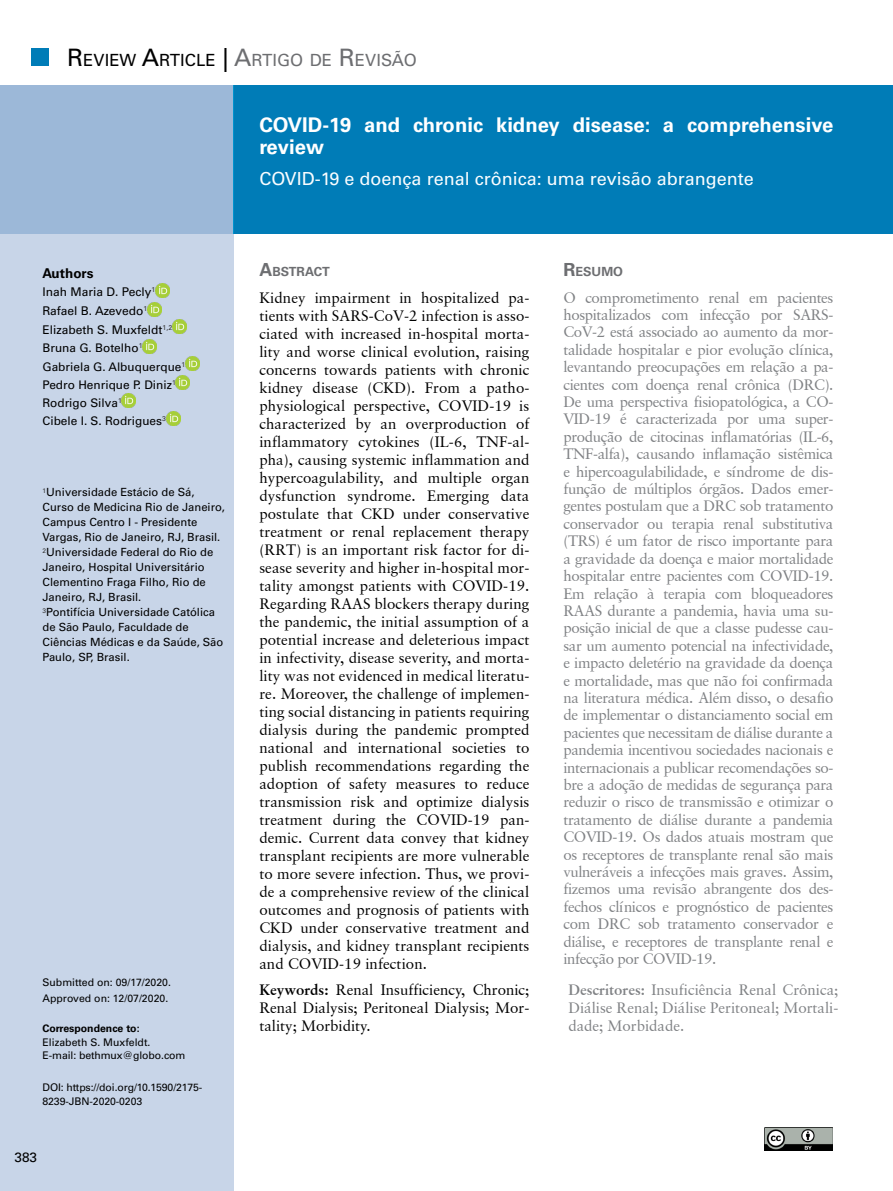
<style>
.page{position:relative;width:893px;height:1191px;background:#fff}
.page>*{position:absolute;margin:0;border:0;box-sizing:border-box;transform-origin:0 0}
.t1{font:700 20.25px/22.5px "Univers LT Std";color:#fff}
.t2{font:18px "Univers LT Std";color:#fafdff}
.t3{font:16.8px "Univers LT Std";color:#6d6e71}
.t4{font:15px/17.4px "Garamond Retrospective S Si";letter-spacing:-.01em;color:#808285;text-align:justify}
.t5{font:15px/18px "Garamond Retrospective S Si";letter-spacing:.005em;color:#000;text-align:justify}
.t6{font:700 13.5px "Univers LT Std";color:#000}
.t7{font:13.5px "Univers LT Std";color:#000}
.t8{font:700 12.6px "Univers LT Std";color:#6d6e71}
.t9{font:12px/18.6px "Univers LT Std";color:#000}
.t10{font:11.85px/18.1px "Univers LT Std";color:#000}
.t11{font:11.25px/15px "Univers LT Std";color:#000}
.t12{font:10.5px/13.5px "Univers LT Std";letter-spacing:-.01em;color:#000}
.t13{font:700 10.5px "Univers LT Std";color:#000}
.s1{font-size:24px;color:#000}
.s2{color:#000}
.s3{font-size:24px}
.s4{font-size:18px}
.s5{font-weight:700}
</style>
<div class="page">
<div style="left:0;top:234px;width:234px;height:957px;background:#c8d5e8"></div>
<div style="left:234px;top:85px;width:659px;height:149px;background:#007cb7"></div>
<div style="left:0;top:85px;width:234px;height:149px;background:#9cb8d8"></div>
<div style="left:32px;top:49px;width:17px;height:17px;background:#007cb7"></div>
<img style="left:155px;top:283px;width:14px;height:14px">
<img style="left:147px;top:302px;width:14px;height:14px">
<img style="left:172px;top:320px;width:14px;height:14px">
<img style="left:142px;top:339px;width:15px;height:14px">
<img style="left:185px;top:357px;width:14px;height:14px">
<img style="left:176px;top:375px;width:14px;height:14px">
<img style="left:122px;top:393px;width:14px;height:14px">
<img style="left:166px;top:411px;width:14px;height:14px">
<img style="left:764px;top:1127px;width:68px;height:23px">
<p class="t3" style="left:67px;top:50px;width:351px"><span class="s1">R</span><span class="s2">EVIEW</span> <span class="s1">A</span><span class="s2">RTICLE</span> <span class="s1">|</span> <span class="s3">A</span>RTIGO DE <span class="s3">R</span>EVISÃO</p>
<p class="t6" style="left:43px;top:265px;width:53px">Authors</p>
<p class="t9" style="left:43px;top:283px;width:131px">Inah Maria D. Pecly<sup>1<br></sup>Rafael B. Azevedo<sup>1<br></sup>Elizabeth S. Muxfeldt<sup>1,2</sup></p>
<p class="t10" style="left:43px;top:339px;width:144px">Bruna G. Botelho<sup>1<br></sup>Gabriela G. Albuquerque<sup>1<br></sup>Pedro Henrique P. Diniz<sup>1<br></sup>Rodrigo Silva<sup>1<br></sup>Cibele I. S. Rodrigues<sup>3</sup></p>
<p class="t11" style="left:43px;top:485px;width:184px"><sup>1</sup>Universidade Estácio de Sá,<br>Curso de Medicina Rio de Janeiro,<br>Campus Centro I - Presidente<br>Vargas, Rio de Janeiro, RJ, Brasil.<br><sup>2</sup>Universidade Federal do Rio de<br>Janeiro, Hospital Universitário<br>Clementino Fraga Filho, Rio de<br>Janeiro, RJ, Brasil.<br><sup>3</sup>Pontifícia Universidade Católica de São Paulo, Faculdade de<br>Ciências Médicas e da Saúde, São<br>Paulo, SP, Brasil.</p>
<p class="t12" style="left:43px;top:975px;width:130px;line-height:15.6px">Submitted on: 09/17/2020.<br>Approved on: 12/07/2020.</p>
<p class="t13" style="left:43px;top:1022px;width:99px">Correspondence to:</p>
<p class="t12" style="left:43px;top:1035px;width:144px">Elizabeth S. Muxfeldt.<br>E-mail: bethmux@globo.com</p>
<p class="t12" style="left:43px;top:1081px;width:161px">DOI: https://doi.org/10.1590/2175-<br>8239-JBN-2020-0203</p>
<p class="t7" style="left:15px;top:1149px;width:24px">383</p>
<h1 class="t1" style="left:259px;top:113px;width:576px">COVID-19 and chronic kidney disease: a comprehensive review</h1>
<p class="t2" style="left:259px;top:168px;width:496px">COVID-19 e doença renal crônica: uma revisão abrangente</p>
<p class="t8" style="left:259px;top:264px;width:72px"><span class="s4">A</span>BSTRACT</p>
<p class="t5" style="left:259px;top:288px;width:272px">Kidney impairment in hospitalized pa&shy;tients with SARS-CoV-2 infection is asso&shy;ciated with increased in-hospital morta&shy;lity and worse clinical evolution, raising concerns towards patients with chronic kidney disease (CKD). From a patho&shy;physiological perspective, COVID-19 is characterized by an overproduction of inflammatory cytokines (IL-6, TNF-al&shy;pha), causing systemic inflammation and hypercoagulability, and multiple organ dysfunction syndrome. Emerging data postulate that CKD under conservative treatment or renal replacement therapy (RRT) is an important risk factor for di&shy;sease severity and higher in-hospital mor&shy;tality amongst patients with COVID-19.<br>Regarding RAAS blockers therapy during the pandemic, the initial assumption of a potential increase and deleterious impact in infectivity, disease severity, and morta&shy;lity was not evidenced in medical literatu&shy;re. Moreover, the challenge of implemen&shy;ting social distancing in patients requiring dialysis during the pandemic prompted national and international societies to publish recommendations regarding the adoption of safety measures to reduce transmission risk and optimize dialysis treatment during the COVID-19 pan&shy;demic. Current data convey that kidney transplant recipients are more vulnerable to more severe infection. Thus, we provi&shy;de a comprehensive review of the clinical outcomes and prognosis of patients with CKD under conservative treatment and dialysis, and kidney transplant recipients and COVID-19 infection.</p>
<p class="t5" style="left:259px;top:980px;width:271px"><span class="s5">Keywords:</span> Renal Insufficiency, Chronic; Renal Dialysis; Peritoneal Dialysis; Mor&shy;tality; Morbidity.</p>
<p class="t8" style="left:563px;top:264px;width:61px"><span class="s4">R</span>ESUMO</p>
<p class="t4" style="left:563px;top:288px;width:272px">O comprometimento renal em pacientes hospitalizados com infecção por SARS-CoV-2 está associado ao aumento da mor&shy;talidade hospitalar e pior evolução clínica, levantando preocupações em relação a pa&shy;cientes com doença renal crônica (DRC).<br>De uma perspectiva fisiopatológica, a CO-VID-19 é caracterizada por uma super&shy;produção de citocinas inflamatórias (IL-6, TNF-alfa), causando inflamação sistêmica e hipercoagulabilidade, e síndrome de dis&shy;função de múltiplos órgãos. Dados emer&shy;gentes postulam que a DRC sob tratamento conservador ou terapia renal substitutiva (TRS) é um fator de risco importante para a gravidade da doença e maior mortalidade hospitalar entre pacientes com COVID-19.<br>Em relação à terapia com bloqueadores RAAS durante a pandemia, havia uma su&shy;posição inicial de que a classe pudesse cau&shy;sar um aumento potencial na infectividade, e impacto deletério na gravidade da doença e mortalidade, mas que não foi confirmada na literatura médica. Além disso, o desafio de implementar o distanciamento social em pacientes que necessitam de diálise durante a pandemia incentivou sociedades nacionais e internacionais a publicar recomendações so&shy;bre a adoção de medidas de segurança para reduzir o risco de transmissão e otimizar o tratamento de diálise durante a pandemia COVID-19. Os dados atuais mostram que os receptores de transplante renal são mais vulneráveis a infecções mais graves. Assim, fizemos uma revisão abrangente dos des&shy;fechos clínicos e prognóstico de pacientes com DRC sob tratamento conservador e diálise, e receptores de transplante renal e infecção por COVID-19.</p>
<p class="t4" style="left:568px;top:980px;width:272px;line-height:18px"><span class="s5">Descritores:</span> Insuficiência Renal Crônica; Diálise Renal; Diálise Peritoneal; Mortali&shy;dade; Morbidade.</p>
</div>
